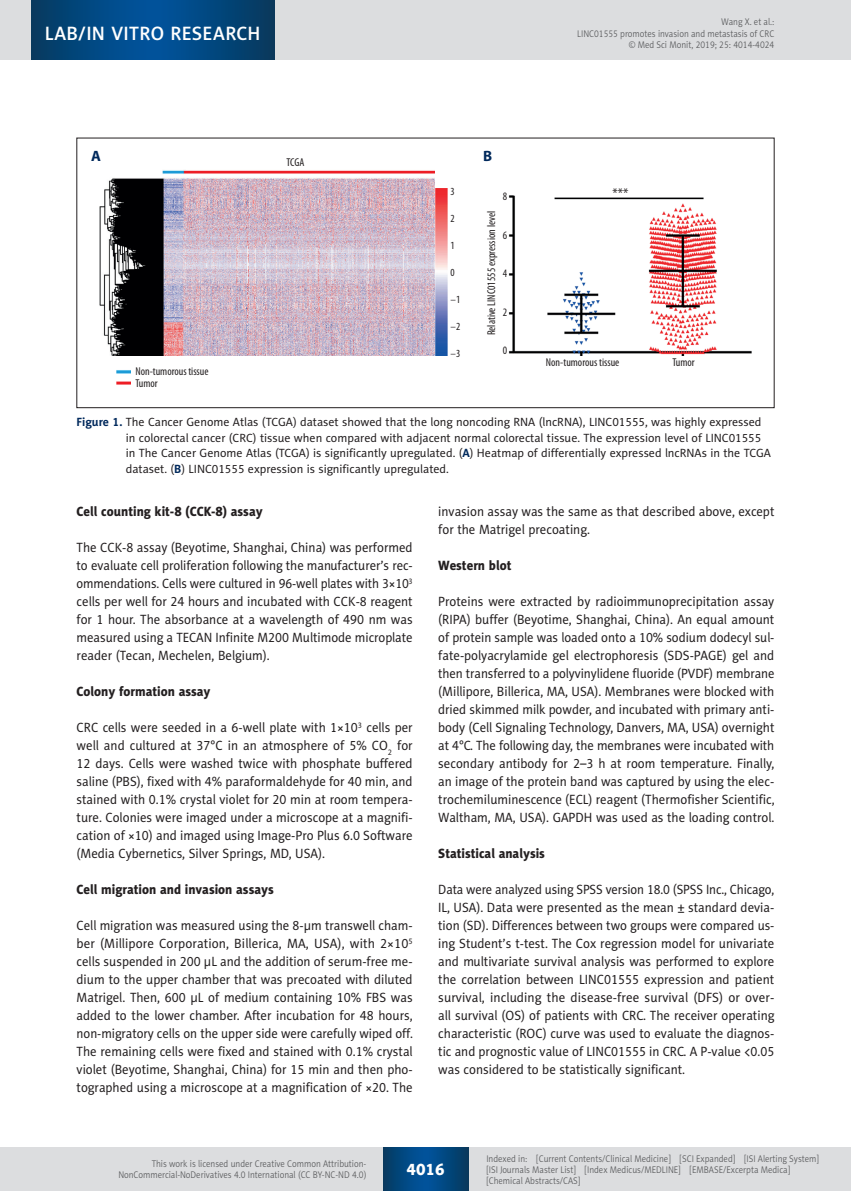
<style>
.page{position:relative;width:851px;height:1191px;background:#fff}
.page>*{position:absolute;margin:0;border:0;box-sizing:border-box;transform-origin:0 0}
.t1{font:19.5px "Naomi Sans EFN Medium";letter-spacing:.015em;color:#fff}
.t2{font:16.5px "Naomi Sans EFN Heavy";color:#fff}
.t3{font:700 15px "Myriad Pro";color:#00295c}
.t4{font:condensed 14.25px "Myriad Pro";color:#231f20}
.MSM_Body{font:13.5px/18px "Naomi Sans EFN";color:#231f20;text-align:justify;scale:.95 1}
.MSM_Body-2{font:13.5px/18px "Naomi Sans EFN";color:#231f20;text-align:justify;scale:.93 1}
.MSM_Headline_2{font:13.5px "Naomi Sans EFN Heavy";color:#231f20;scale:.95 1}
.MSM_Rycina_tytul{font:12px/15.8px "Naomi Sans EFN";color:#231f20}
.t5{font:condensed 11.4px/11.4px "Myriad Pro";color:#231f20}
.t6{font:condensed 10.95px "Myriad Pro";color:#231f20}
.MSM_pagina_sygnatura{font:9.75px/11.2px "Naomi Sans EFN Light";color:#57585a;scale:.9 1}
.MSM_pagina_zywa{font:9.75px/11.2px "Naomi Sans EFN Light";color:#57585a;text-align:right;scale:.9 1}
.s1{font-weight:700;color:#00295c}
</style>
<div class="page">
<img style="left:100px;top:170px;width:335px;height:186px">
<img style="left:436px;top:188px;width:11px;height:168px">
<img style="left:508px;top:195px;width:243px;height:161px">
<img style="left:116px;top:370px;width:14px;height:15px">
<div style="left:77px;top:138px;width:697px;height:270px;border:1px solid #231f20"></div>
<div style="left:0;top:1148px;width:850px;height:43px;background:#dcdddf"></div>
<svg style="left:383px;top:1147px;width:85px;height:43px;background:#02477e"></svg>
<div style="left:0;top:0;width:850px;height:60px;background:#dcdddf"></div>
<hr style="left:850px;top:0;width:1px;height:60px;background:#dcdddf">
<svg style="left:32px;top:0;width:242px;height:60px;background:#02477f"></svg>
<h1 class="t1" style="left:45px;top:22px;width:217px">LAB/IN VITRO RESEARCH</h1>
<p class="MSM_pagina_zywa" style="left:577px;top:16px;width:220px">Wang X. et al.:<br>LINC01555 promotes invasion and metastasis of CRC</p>
<p class="MSM_pagina_sygnatura" style="left:628px;top:39px;width:163px">© Med Sci Monit, 2019; 25: 4014-4024</p>
<p class="t3" style="left:91px;top:147px;width:11px">A</p>
<p class="t3" style="left:483px;top:147px;width:11px">B</p>
<p class="t5" style="left:286px;top:156px;width:19px">TCGA</p>
<p class="t5" style="left:135px;top:365px;width:75px">Non-tumorous tissue<br>Tumor</p>
<p class="t6" style="left:450px;top:184px;width:6px">3</p>
<p class="t6" style="left:450px;top:211px;width:6px">2</p>
<p class="t6" style="left:450px;top:238px;width:6px">1</p>
<p class="t6" style="left:450px;top:266px;width:6px">0</p>
<p class="t6" style="left:450px;top:293px;width:11px">–1</p>
<p class="t6" style="left:450px;top:320px;width:11px">–2</p>
<p class="t6" style="left:450px;top:347px;width:11px">–3</p>
<p class="t5" style="left:503px;top:190px;width:6px">8</p>
<p class="t5" style="left:503px;top:229px;width:6px">6</p>
<p class="t5" style="left:503px;top:267px;width:6px">4</p>
<p class="t5" style="left:503px;top:306px;width:6px">2</p>
<p class="t5" style="left:503px;top:344px;width:6px">0</p>
<p class="t5" style="left:485px;top:335px;width:126px;rotate:-90deg">Relative LINC01555 expression level</p>
<p class="t4" style="left:612px;top:185px;width:17px">***</p>
<p class="t5" style="left:546px;top:356px;width:75px">Non-tumorous tissue</p>
<p class="t5" style="left:672px;top:356px;width:24px">Tumor</p>
<p class="MSM_Rycina_tytul" style="left:126px;top:414px;width:646px;text-indent:-49px"><span class="s1">Figure 1.</span> The Cancer Genome Atlas (TCGA) dataset showed that the long noncoding RNA (lncRNA), LINC01555, was highly expressed in colorectal cancer (CRC) tissue when compared with adjacent normal colorectal tissue. The expression level of LINC01555 in The Cancer Genome Atlas (TCGA) is significantly upregulated. (<span class="s1">A</span>) Heatmap of differentially expressed lncRNAs in the TCGA dataset. (<span class="s1">B</span>) LINC01555 expression is significantly upregulated.</p>
<p class="MSM_Headline_2" style="left:77px;top:503px;width:197px">Cell counting kit-8 (CCK-8) assay</p>
<p class="MSM_Body" style="left:77px;top:538px;width:355px">The CCK-8 assay (Beyotime, Shanghai, China) was performed to evaluate cell proliferation following the manufacturer’s rec&shy;ommendations. Cells were cultured in 96-well plates with 3×10<sup>3 </sup>cells per well for 24 hours and incubated with CCK-8 reagent for 1 hour. The absorbance at a wavelength of 490 nm was measured using a TECAN Infinite M200 Multimode microplate reader (Tecan, Mechelen, Belgium).</p>
<p class="MSM_Headline_2" style="left:77px;top:683px;width:142px">Colony formation assay</p>
<p class="MSM_Body" style="left:77px;top:718px;width:355px">CRC cells were seeded in a 6-well plate with 1×10<sup>3</sup> cells per well and cultured at 37°C in an atmosphere of 5% CO<sub>2</sub> for 12 days. Cells were washed twice with phosphate buffered saline (PBS), fixed with 4% paraformaldehyde for 40 min, and stained with 0.1% crystal violet for 20 min at room tempera&shy;ture. Colonies were imaged under a microscope at a magnifi&shy;cation of ×10) and imaged using Image-Pro Plus 6.0 Software (Media Cybernetics, Silver Springs, MD, USA).</p>
<p class="MSM_Headline_2" style="left:77px;top:881px;width:209px">Cell migration and invasion assays</p>
<p class="MSM_Body" style="left:77px;top:916px;width:355px">Cell migration was measured using the 8-μm transwell cham&shy;ber (Millipore Corporation, Billerica, MA, USA), with 2×10<sup>5 </sup>cells suspended in 200 μL and the addition of serum-free me&shy;dium to the upper chamber that was precoated with diluted Matrigel. Then, 600 μL of medium containing 10% FBS was added to the lower chamber. After incubation for 48 hours, non-migratory cells on the upper side were carefully wiped off.<br>The remaining cells were fixed and stained with 0.1% crystal violet (Beyotime, Shanghai, China) for 15 min and then pho&shy;tographed using a microscope at a magnification of ×20. The</p>
<p class="MSM_Body" style="left:438px;top:502px;width:355px">invasion assay was the same as that described above, except for the Matrigel precoating.</p>
<p class="MSM_Headline_2" style="left:438px;top:557px;width:78px">Western blot</p>
<p class="MSM_Body" style="left:438px;top:592px;width:355px">Proteins were extracted by radioimmunoprecipitation assay (RIPA) buffer (Beyotime, Shanghai, China). An equal amount of protein sample was loaded onto a 10% sodium dodecyl sul&shy;fate-polyacrylamide gel electrophoresis (SDS-PAGE) gel and then transferred to a polyvinylidene fluoride (PVDF) membrane (Millipore, Billerica, MA, USA). Membranes were blocked with dried skimmed milk powder, and incubated with primary anti&shy;body (Cell Signaling Technology, Danvers, MA, USA) overnight at 4°C. The following day, the membranes were incubated with secondary antibody for 2–3 h at room temperature. Finally, an image of the protein band was captured by using the elec&shy;trochemiluminescence (ECL) reagent (Thermofisher Scientific, Waltham, MA, USA). GAPDH was used as the loading control.</p>
<p class="MSM_Headline_2" style="left:438px;top:845px;width:114px">Statistical analysis</p>
<p class="MSM_Body-2" style="left:438px;top:880px;width:363px">Data were analyzed using SPSS version 18.0 (SPSS Inc., Chicago, IL, USA). Data were presented as the mean ± standard devia&shy;tion (SD). Differences between two groups were compared us&shy;ing Student’s t-test. The Cox regression model for univariate and multivariate survival analysis was performed to explore the correlation between LINC01555 expression and patient survival, including the disease-free survival (DFS) or over&shy;all survival (OS) of patients with CRC. The receiver operating characteristic (ROC) curve was used to evaluate the diagnos&shy;tic and prognostic value of LINC01555 in CRC. A P-value &lt;0.05 was considered to be statistically significant.</p>
<p class="MSM_pagina_sygnatura" style="left:118px;top:1158px;width:277px;text-align:right">This work is licensed under Creative Common Attribution-<br>NonCommercial-NoDerivatives 4.0 International (CC BY-NC-ND 4.0)</p>
<p class="t2" style="left:406px;top:1159px;width:40px">4016</p>
<p class="MSM_pagina_sygnatura" style="left:486px;top:1152px;width:371px">Indexed in: [Current Contents/Clinical Medicine] [SCI Expanded] [ISI Alerting System] [ISI Journals Master List] [Index Medicus/MEDLINE] [EMBASE/Excerpta Medica] [Chemical Abstracts/CAS]</p>
</div>
